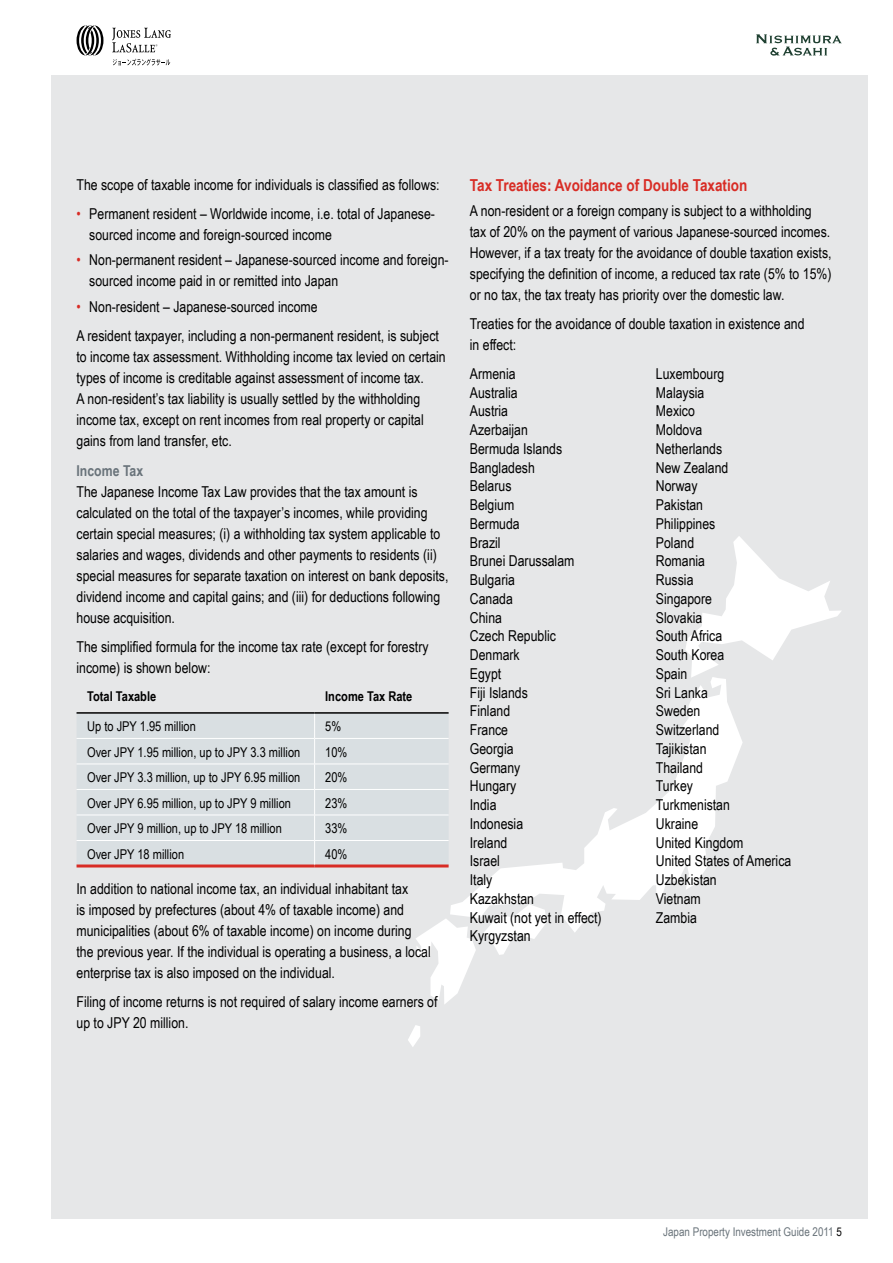
<style>
.page{position:relative;width:893px;height:1263px;background:#fff}
.page>*{position:absolute;margin:0;border:0;box-sizing:border-box;transform-origin:0 0}
.t1{font:700 16.5px "Arial Narrow";color:#d82c25}
.t2{font:15px/18.8px "Arial Narrow";color:#000}
.t3{font:700 15px "Arial Narrow";color:#69737a}
.t4{font:15px "Arial Narrow";color:#d82c25}
.t5{font:13.5px "Arial Narrow";color:#000}
.t6{font:700 13.5px "Arial Narrow";color:#000}
.t7{font:12px "Arial Narrow";color:#69737a}
</style>
<div class="page">
<div style="left:51px;top:75px;width:816px;height:1144px;background:#e6e7e8"></div>
<svg style="left:416px;top:919px;width:60px;height:85px"></svg>
<svg style="left:450px;top:678px;width:293px;height:255px"></svg>
<svg style="left:482px;top:904px;width:65px;height:51px"></svg>
<svg style="left:685px;top:536px;width:156px;height:142px"></svg>
<svg style="left:408px;top:1025px;width:12px;height:22px"></svg>
<div style="left:77px;top:714px;width:371px;height:150px;background:#d9dfe2"></div>
<hr style="left:77px;top:864px;width:238px;height:3px;background:#d82c25">
<hr style="left:315px;top:864px;width:134px;height:3px;background:#d82c25">
<hr style="left:77px;top:738px;width:238px;height:1px;background:#fff">
<hr style="left:315px;top:738px;width:134px;height:1px;background:#fff">
<svg style="left:314px;top:714px;width:1px;height:150px"></svg>
<hr style="left:77px;top:763px;width:238px;height:1px;background:#fff">
<hr style="left:315px;top:763px;width:134px;height:1px;background:#fff">
<hr style="left:77px;top:789px;width:238px;height:1px;background:#fff">
<hr style="left:315px;top:789px;width:134px;height:1px;background:#fff">
<hr style="left:77px;top:815px;width:238px;height:1px;background:#fff">
<hr style="left:315px;top:815px;width:134px;height:1px;background:#fff">
<hr style="left:77px;top:840px;width:238px;height:1px;background:#fff">
<hr style="left:315px;top:840px;width:134px;height:1px;background:#fff">
<hr style="left:77px;top:712px;width:238px;height:2px;background:#000">
<hr style="left:315px;top:712px;width:134px;height:2px;background:#000">
<svg style="left:756px;top:34px;width:86px;height:22px"></svg>
<svg style="left:113px;top:59px;width:57px;height:7px"></svg>
<svg style="left:77px;top:26px;width:26px;height:29px"></svg>
<svg style="left:112px;top:28px;width:59px;height:24px"></svg>
<p class="t2" style="left:77px;top:169px;width:365px;line-height:29.5px;text-align:center">The scope of taxable income for individuals is classified as follows:<br>Permanent resident – Worldwide income, i.e. total of Japanese-</p>
<p class="t2" style="left:89px;top:222px;width:361px;line-height:25.2px">sourced income and foreign-sourced income<br>Non-permanent resident – Japanese-sourced income and foreign-</p>
<p class="t2" style="left:89px;top:268px;width:250px;line-height:25.2px">sourced income paid in or remitted into Japan<br>Non-resident – Japanese-sourced income</p>
<p class="t2" style="left:77px;top:325px;width:371px;line-height:21px">A resident taxpayer, including a non-permanent resident, is subject to income tax assessment. Withholding income tax levied on certain types of income is creditable against assessment of income tax.<br>A non-resident’s tax liability is usually settled by the withholding income tax, except on rent incomes from real property or capital gains from land transfer, etc.</p>
<p class="t3" style="left:77px;top:459px;width:68px">Income Tax</p>
<p class="t2" style="left:77px;top:480px;width:373px;line-height:21px">The Japanese Income Tax Law provides that the tax amount is calculated on the total of the taxpayer’s incomes, while providing certain special measures; (i) a withholding tax system applicable to salaries and wages, dividends and other payments to residents (ii) special measures for separate taxation on interest on bank deposits, dividend income and capital gains; and (iii) for deductions following house acquisition.</p>
<p class="t2" style="left:77px;top:636px;width:354px;line-height:21px">The simplified formula for the income tax rate (except for forestry income) is shown below:</p>
<p class="t4" style="left:77px;top:203px;width:6px">•</p>
<p class="t4" style="left:77px;top:249px;width:6px">•</p>
<p class="t4" style="left:77px;top:295px;width:6px">•</p>
<p class="t6" style="left:87px;top:686px;width:71px">Total Taxable</p>
<p class="t6" style="left:325px;top:686px;width:89px">Income Tax Rate</p>
<p class="t5" style="left:87px;top:717px;width:110px">Up to JPY 1.95 million</p>
<p class="t5" style="left:325px;top:717px;width:17px">5%</p>
<p class="t5" style="left:87px;top:742px;width:215px">Over JPY 1.95 million, up to JPY 3.3 million</p>
<p class="t5" style="left:325px;top:742px;width:24px">10%</p>
<p class="t5" style="left:87px;top:768px;width:215px">Over JPY 3.3 million, up to JPY 6.95 million</p>
<p class="t5" style="left:325px;top:768px;width:24px">20%</p>
<p class="t5" style="left:87px;top:793px;width:205px">Over JPY 6.95 million, up to JPY 9 million</p>
<p class="t5" style="left:325px;top:793px;width:24px">23%</p>
<p class="t5" style="left:87px;top:819px;width:196px">Over JPY 9 million, up to JPY 18 million</p>
<p class="t5" style="left:325px;top:819px;width:24px">33 %</p>
<p class="t5" style="left:87px;top:844px;width:99px">Over JPY 18 million</p>
<p class="t5" style="left:325px;top:844px;width:24px">40%</p>
<p class="t2" style="left:77px;top:878px;width:356px;line-height:21px">In addition to national income tax, an individual inhabitant tax<br>is imposed by prefectures (about 4% of taxable income) and municipalities (about 6% of taxable income) on income during the previous year. If the individual is operating a business, a local enterprise tax is also imposed on the individual.</p>
<p class="t2" style="left:77px;top:991px;width:362px;line-height:21px">Filing of income returns is not required of salary income earners of up to JPY 20 million.</p>
<p class="t1" style="left:470px;top:172px;width:279px">Tax Treaties: Avoidance of Double Taxation</p>
<p class="t2" style="left:470px;top:200px;width:363px;line-height:21px">A non-resident or a foreign company is subject to a withholding tax of 20% on the payment of various Japanese-sourced incomes.<br>However, if a tax treaty for the avoidance of double taxation exists, specifying the definition of income, a reduced tax rate (5% to 15%) or no tax, the tax treaty has priority over the domestic law.</p>
<p class="t2" style="left:470px;top:313px;width:336px;line-height:21px">Treaties for the avoidance of double taxation in existence and in effect:</p>
<p class="t2" style="left:470px;top:363px;width:133px">Armenia<br>Australia<br>Austria<br>Azerbaijan<br>Bermuda Islands<br>Bangladesh<br>Belarus<br>Belgium<br>Bermuda<br>Brazil<br>Brunei Darussalam<br>Bulgaria<br>Canada<br>China<br>Czech Republic<br>Denmark<br>Egypt<br>Fiji Islands<br>Finland<br>France<br>Georgia<br>Germany<br>Hungary<br>India<br>Indonesia<br>Ireland<br>Israel<br>Italy<br>Kazakhstan<br>Kuwait (not yet in effect)<br>Kyrgyzstan</p>
<p class="t2" style="left:656px;top:363px;width:137px">Luxembourg<br>Malaysia<br>Mexico<br>Moldova<br>Netherlands<br>New Zealand<br>Norway<br>Pakistan<br>Philippines<br>Poland<br>Romania<br>Russia<br>Singapore<br>Slovakia<br>South Africa<br>South Korea<br>Spain<br>Sri Lanka<br>Sweden<br>Switzerland<br>Tajikistan<br>Thailand<br>Turkey<br>Turkmenistan<br>Ukraine<br>United Kingdom<br>United States of America<br>Uzbekistan<br>Vietnam<br>Zambia</p>
<p class="t7" style="left:663px;top:1223px;width:172px">Japan Property Investment Guide 2011</p>
</div>
